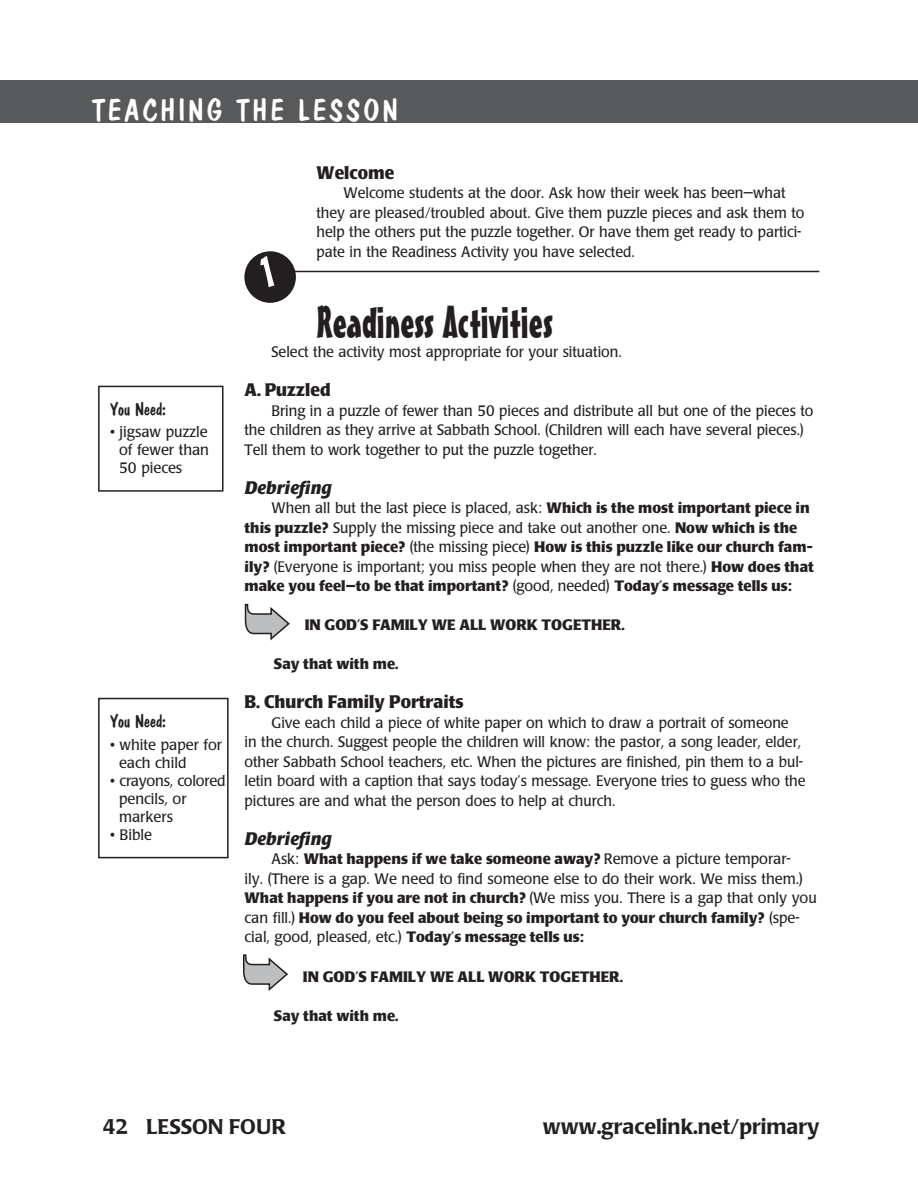
<style>
.page{position:relative;width:918px;height:1202px;background:#fff}
.page>*{position:absolute;margin:0;border:0;box-sizing:border-box;transform-origin:0 0}
.section_title{font:45px "Mister Earl BT";color:#231f20}
.t1{font:30px "Dom Casual D";letter-spacing:.1em;color:#fff}
.t2{font:500 21px "Poppl Laudatio";color:#231f20}
.subhead{font:700 18px "Poppl Laudatio";color:#231f20;scale:.95 1}
.subhead-2{font:italic 700 18px "Poppl Laudatio";color:#231f20}
.You_Need_head{font:18px "Dom Casual D";color:#231f20}
.body{font:15px/19.5px "Poppl Laudatio";color:#231f20;scale:.95 1}
.body-2{font:700 15px/19.5px "Poppl Laudatio";color:#231f20}
.Welcome{font:15px/19.5px "Poppl Laudatio";color:#231f20;scale:.95 1}
.You_Need_items{font:15px/18px "Poppl Laudatio";color:#231f20}
.body-Xindent{font:700 15px "Poppl Laudatio";color:#231f20}
.s1{font-weight:400}
.s2{font-weight:700}
</style>
<div class="page">
<div style="left:98px;top:698px;width:131px;height:160px;border:2px solid #231f20"></div>
<div style="left:98px;top:386px;width:126px;height:105px;border:2px solid #231f20"></div>
<svg style="left:244px;top:251px;width:52px;height:52px"></svg>
<hr style="left:293px;top:271px;width:526px;height:1px;background:#231f20">
<svg style="left:243px;top:954px;width:45px;height:37px"></svg>
<svg style="left:245px;top:604px;width:45px;height:37px"></svg>
<div style="left:0;top:80px;width:891px;height:43px;background:#58595b"></div>
<div style="left:891px;top:80px;width:27px;height:43px;background:#58595b"></div>
<p class="t1" style="left:92px;top:92px;width:307px">TEACHING THE LESSON</p>
<p class="You_Need_head" style="left:110px;top:398px;width:58px">You Need:</p>
<p class="You_Need_items" style="left:119px;top:423px;width:91px;text-align:justify;text-indent:-9px">• jigsaw puzzle of fewer than 50 pieces</p>
<p class="You_Need_head" style="left:110px;top:710px;width:58px">You Need:</p>
<p class="You_Need_items" style="left:119px;top:735px;width:104px;text-indent:-9px">• white paper for each child</p>
<p class="You_Need_items" style="left:119px;top:771px;width:108px;text-indent:-9px">• crayons, colored pencils, or markers</p>
<p class="You_Need_items" style="left:110px;top:825px;width:43px">• Bible</p>
<p class="subhead" style="left:317px;top:162px;width:84px">Welcome</p>
<p class="Welcome" style="left:317px;top:183px;width:515px;text-indent:27px">Welcome students at the door. Ask how their week has been—what they are pleased/troubled about. Give them puzzle pieces and ask them to help the others put the puzzle together. Or have them get ready to partici&shy;pate in the Readiness Activity you have selected.</p>
<p class="section_title" style="left:317px;top:294px;width:238px">Readiness Activities</p>
<p class="body" style="left:272px;top:342px;width:370px">Select the activity most appropriate for your situation.</p>
<p class="subhead" style="left:245px;top:380px;width:92px">A. Puzzled</p>
<p class="body" style="left:245px;top:401px;width:600px;text-indent:27px">Bring in a puzzle of fewer than 50 pieces and distribute all but one of the pieces to the children as they arrive at Sabbath School. (Children will each have several pieces.)<br>Tell them to work together to put the puzzle together.</p>
<p class="subhead-2" style="left:245px;top:477px;width:89px">Debriefing</p>
<p class="body-2" style="left:245px;top:498px;width:571px;text-indent:27px"><span class="s1">When all but the last piece is placed, ask:</span> Which is the most important piece in this puzzle? <span class="s1">Supply the missing piece and take out another one.</span> Now which is the most important piece? <span class="s1">(the missing piece)</span> How is this puzzle like our church fam&shy;ily? <span class="s1">(Everyone is important; you miss people when they are not there.)</span> How does that make you feel—to be that important? <span class="s1">(good, needed)</span> Today’s message tells us:</p>
<p class="body-Xindent" style="left:305px;top:616px;width:321px">IN GOD’S FAMILY WE ALL WORK TOGETHER.</p>
<p class="body-Xindent" style="left:274px;top:655px;width:126px">Say that with me.</p>
<p class="subhead" style="left:245px;top:692px;width:232px">B. Church Family Portraits</p>
<p class="body" style="left:245px;top:713px;width:592px;text-indent:27px">Give each child a piece of white paper on which to draw a portrait of someone<br>in the church. Suggest people the children will know: the pastor, a song leader, elder, other Sabbath School teachers, etc. When the pictures are finished, pin them to a bul&shy;letin board with a caption that says today’s message. Everyone tries to guess who the pictures are and what the person does to help at church.</p>
<p class="subhead-2" style="left:245px;top:828px;width:89px">Debriefing</p>
<p class="body" style="left:245px;top:849px;width:604px;text-indent:27px">Ask: <span class="s2">What happens if we take someone away?</span> Remove a picture temporar-<br>ily. (There is a gap. We need to find someone else to do their work. We miss them.)<br><span class="s2">What happens if you are not in church?</span> (We miss you. There is a gap that only you can fill.) <span class="s2">How do you feel about being so important to your church family?</span> (spe&shy;cial, good, pleased, etc.) <span class="s2">Today’s message tells us:</span></p>
<p class="body-Xindent" style="left:303px;top:967px;width:321px">IN GOD’S FAMILY WE ALL WORK TOGETHER.</p>
<p class="body-Xindent" style="left:274px;top:1006px;width:126px">Say that with me.</p>
<p class="t2" style="left:103px;top:1115px;width:185px">42 LESSON FOUR</p>
<p class="t2" style="left:543px;top:1115px;width:278px">www.gracelink.net/primary</p>
</div>
